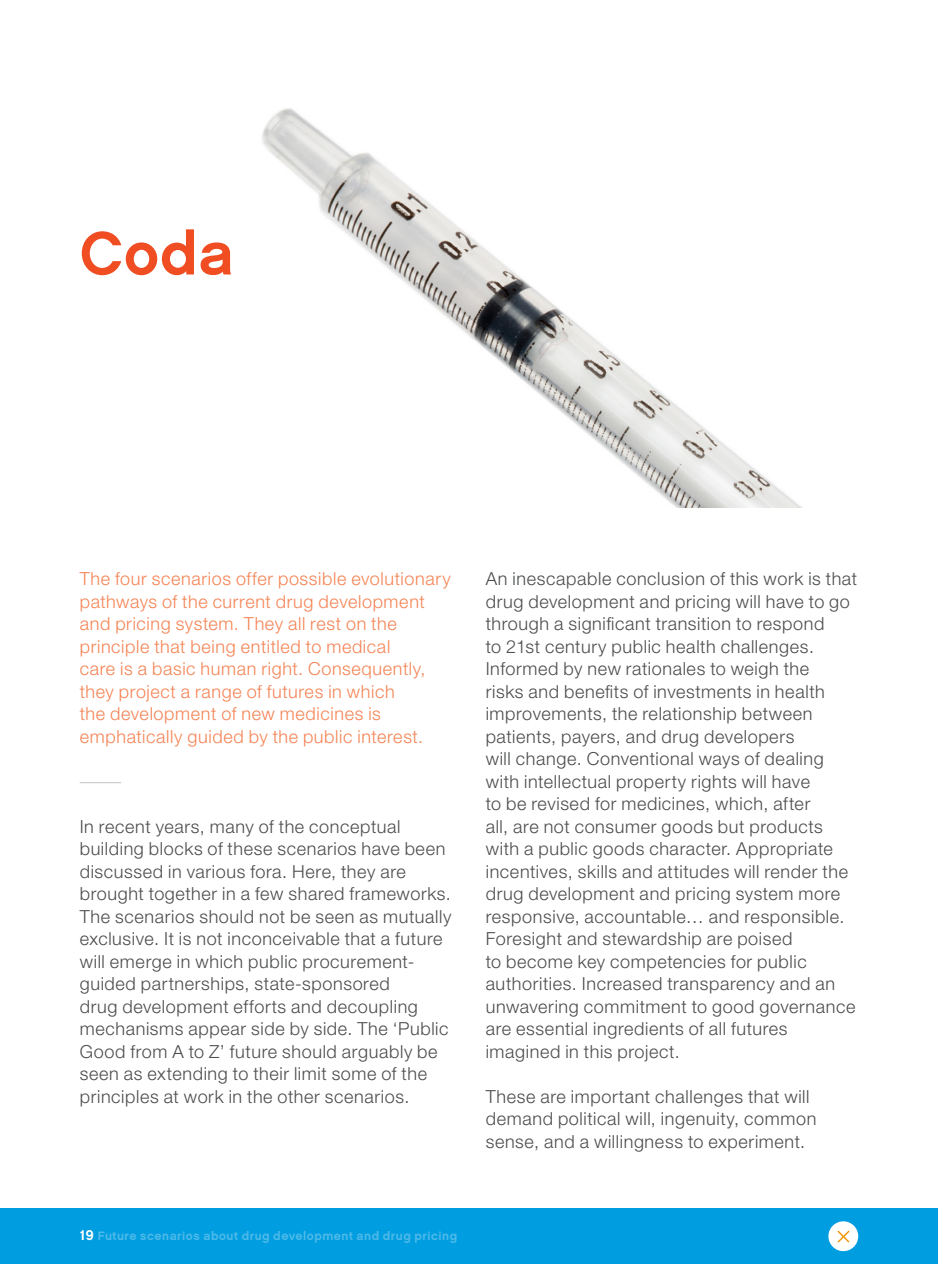
<style>
.page{position:relative;width:938px;height:1264px;background:#fff}
.page>*{position:absolute;margin:0;border:0;box-sizing:border-box;transform-origin:0 0}
.t1{font:60.75px "Chalet New York Nineteen Sixty";color:#f04d22}
.BODY_DEF{font:300 18px/22.5px "Helvetica Neue LT Std";letter-spacing:.035em;color:#4b4c4d}
.DEF_inleiding{font:300 18px/22.5px "Helvetica Neue LT Std";letter-spacing:.035em;color:#f58455}
.t2{font:12.15px "Chalet New York Nineteen Sixty";letter-spacing:.04em;color:#4dbae9}
.s1{font-size:14.17px;color:#fff}
</style>
<div class="page">
<img style="left:262px;top:108px;width:539px;height:399px">
<div style="left:0;top:1208px;width:938px;height:56px;background:#009de0"></div>
<div style="left:828px;top:1221px;width:30px;height:30px;background:#fff;border-radius:50%"></div>
<svg style="left:837px;top:1230px;width:13px;height:13px"></svg>
<hr style="left:80px;top:782px;width:41px;height:1px;background:#c7c8ca">
<p class="t1" style="left:80px;top:216px;width:156px">Coda</p>
<p class="DEF_inleiding" style="left:80px;top:567px;width:372px">The four scenarios offer possible evolutionary pathways of the current drug development and pricing system. They all rest on the principle that being entitled to medical<br>care is a basic human right. Consequently, they project a range of futures in which<br>the development of new medicines is emphatically guided by the public interest.</p>
<p class="BODY_DEF" style="left:80px;top:814px;width:373px">In recent years, many of the conceptual building blocks of these scenarios have been discussed in various fora. Here, they are brought together in a few shared frameworks.<br>The scenarios should not be seen as mutually exclusive. It is not inconceivable that a future will emerge in which public procurement&shy;guided partnerships, state-sponsored<br>drug development efforts and decoupling mechanisms appear side by side. The ‘Public Good from A to Z’ future should arguably be seen as extending to their limit some of the principles at work in the other scenarios.</p>
<p class="BODY_DEF" style="left:486px;top:567px;width:373px">An inescapable conclusion of this work is that drug development and pricing will have to go through a significant transition to respond<br>to 21st century public health challenges.<br>Informed by new rationales to weigh the<br>risks and benefits of investments in health improvements, the relationship between patients, payers, and drug developers<br>will change. Conventional ways of dealing with intellectual property rights will have<br>to be revised for medicines, which, after<br>all, are not consumer goods but products with a public goods character. Appropriate incentives, skills and attitudes will render the drug development and pricing system more responsive, accountable… and responsible.<br>Foresight and stewardship are poised<br>to become key competencies for public authorities. Increased transparency and an unwavering commitment to good governance are essential ingredients of all futures imagined in this project.</p>
<p class="BODY_DEF" style="left:486px;top:1084px;width:332px">These are important challenges that will demand political will, ingenuity, common sense, and a willingness to experiment.</p>
<p class="t2" style="left:80px;top:1228px;width:379px"><span class="s1">19</span> Future scenarios about drug development and drug pricing</p>
</div>
